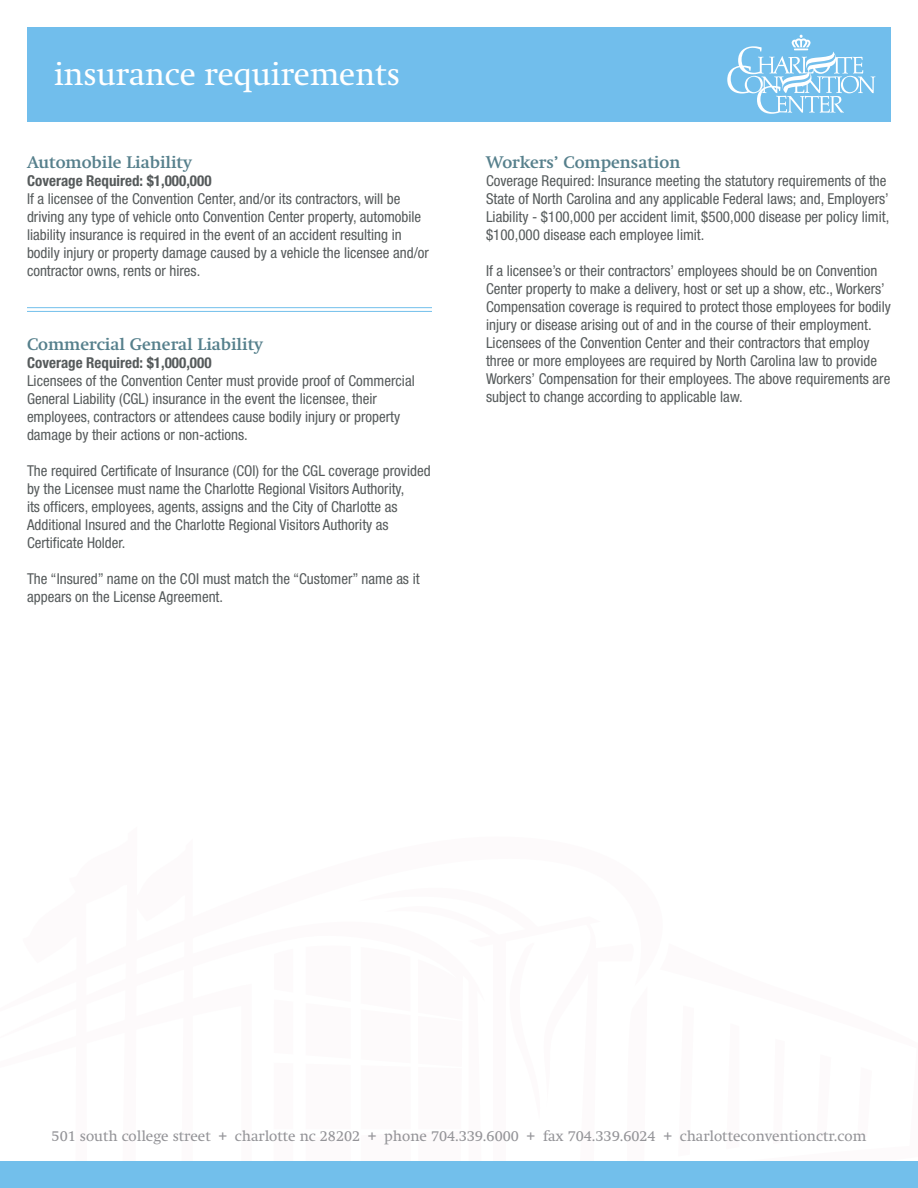
<style>
.page{position:relative;width:918px;height:1188px;background:#fff}
.page>*{position:absolute;margin:0;border:0;box-sizing:border-box;transform-origin:0 0}
.Page_Name{font:31.5px "Swift";color:#fff}
.Primary_Header{font:700 16.5px "Swift";color:#56808c}
.Primary_Text{font:condensed 15px/18px "Helvetica Neue LT Std";color:#555a5b}
.Primary_Text_Bold{font:700 condensed 15px "Helvetica Neue LT Std";color:#555a5b}
.t1{font:14.7px "Swift";color:#949498}
</style>
<div class="page">
<div style="left:0;top:1161px;width:918px;height:27px;background:#72bfeb"></div>
<hr style="left:27px;top:307px;width:405px;height:1px;background:#72bfeb">
<hr style="left:27px;top:311px;width:405px;height:1px;background:#72bfeb">
<div style="left:27px;top:27px;width:864px;height:95px;background:#71beec"></div>
<svg style="left:727px;top:35px;width:148px;height:79px"></svg>
<p class="Page_Name" style="left:54px;top:56px;width:347px">insurance requirements</p>
<p class="Primary_Header" style="left:27px;top:152px;width:166px">Automobile Liability</p>
<p class="Primary_Text_Bold" style="left:27px;top:171px;width:186px">Coverage Required: $1,000,000</p>
<p class="Primary_Text" style="left:27px;top:189px;width:403px">If a licensee of the Convention Center, and/or its contractors, will be driving any type of vehicle onto Convention Center property, automobile liability insurance is required in the event of an accident resulting in bodily injury or property damage caused by a vehicle the licensee and/or contractor owns, rents or hires.</p>
<p class="Primary_Header" style="left:27px;top:334px;width:237px">Commercial General Liability</p>
<p class="Primary_Text_Bold" style="left:27px;top:353px;width:186px">Coverage Required: $1,000,000</p>
<p class="Primary_Text" style="left:27px;top:371px;width:389px">Licensees of the Convention Center must provide proof of Commercial General Liability (CGL) insurance in the event the licensee, their employees, contractors or attendees cause bodily injury or property damage by their actions or non-actions.</p>
<p class="Primary_Text" style="left:27px;top:461px;width:405px">The required Certificate of Insurance (COI) for the CGL coverage provided by the Licensee must name the Charlotte Regional Visitors Authority,<br>its officers, employees, agents, assigns and the City of Charlotte as Additional Insured and the Charlotte Regional Visitors Authority as Certificate Holder.</p>
<p class="Primary_Text" style="left:27px;top:569px;width:394px">The “Insured” name on the COI must match the “Customer” name as it appears on the License Agreement.</p>
<p class="Primary_Header" style="left:486px;top:152px;width:196px">Workers’ Compensation</p>
<p class="Primary_Text" style="left:486px;top:171px;width:405px">Coverage Required: Insurance meeting the statutory requirements of the State of North Carolina and any applicable Federal laws; and, Employers’ Liability - $100,000 per accident limit, $500,000 disease per policy limit, $100,000 disease each employee limit.</p>
<p class="Primary_Text" style="left:486px;top:261px;width:406px">If a licensee’s or their contractors’ employees should be on Convention Center property to make a delivery, host or set up a show, etc., Workers’ Compensation coverage is required to protect those employees for bodily injury or disease arising out of and in the course of their employment.<br>Licensees of the Convention Center and their contractors that employ three or more employees are required by North Carolina law to provide</p>
<p class="Primary_Text" style="left:486px;top:369px;width:406px">Workers’ Compensation for their employees. The above requirements are subject to change according to applicable law.</p>
<p class="t1" style="left:52px;top:1128px;width:816px">501 south college street + charlotte nc 28202 + phone 704.339.6000 + fax 704.339.6024 + charlotteconventionctr.com</p>
</div>
